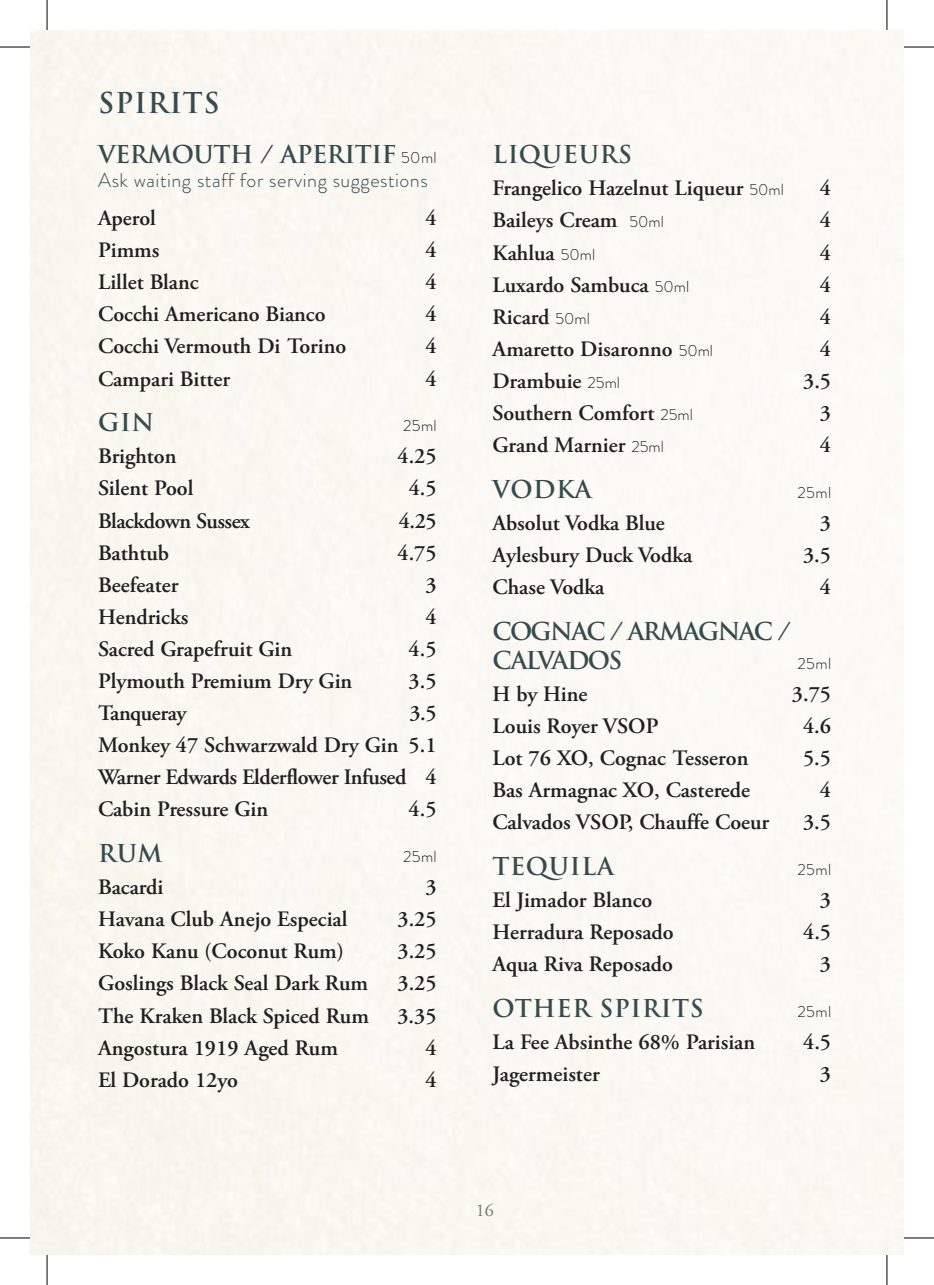
<style>
.page{position:relative;width:934px;height:1285px;background:#fff}
.page>*{position:absolute;margin:0;border:0;box-sizing:border-box;transform-origin:0 0}
.t1{font:700 28px "Trajan Pro";letter-spacing:.025em;color:#364b4d}
.t2{font:700 24px "Trajan Pro";letter-spacing:-.02em;color:#364b4d}
.t3{font:700 24px/28.8px "Trajan Pro";letter-spacing:-.07em;color:#364b4d}
.t4{font:700 24px "Trajan Pro";letter-spacing:.025em;color:#364b4d}
.t5{font:600 22px/32px "Adobe Garamond Pro";color:#231f20;text-align:justify}
.t6{font:600 22px "Adobe Garamond Pro";letter-spacing:-.02em;color:#231f20}
.t7{font:300 20px "Brandon Grotesque";letter-spacing:.025em;color:#364b4d}
.t8{font:18px "Adobe Garamond Pro";color:#737b67}
.t9{font:300 16px "Brandon Grotesque";letter-spacing:.025em;color:#231f20}
.s1{font-family:"Brandon Grotesque";font-weight:300;font-size:16px;color:#231f20}
.s2{font-family:"Brandon Grotesque";font-weight:300;font-size:16px}
</style>
<div class="page">
<hr style="left:0;top:47px;width:30px;height:1px;background:#000">
<hr style="left:903px;top:47px;width:30px;height:1px;background:#000">
<hr style="left:0;top:1237px;width:30px;height:1px;background:#000">
<hr style="left:903px;top:1237px;width:30px;height:1px;background:#000">
<hr style="left:47px;top:0;width:1px;height:30px;background:#000">
<hr style="left:47px;top:1255px;width:1px;height:30px;background:#000">
<hr style="left:886px;top:0;width:1px;height:30px;background:#000">
<hr style="left:886px;top:1255px;width:1px;height:30px;background:#000">
<p class="t1" style="left:98px;top:86px;width:123px">SPIRITS</p>
<p class="t2" style="left:98px;top:140px;width:340px">VERMOUTH / APERITIF <span class="s1">50ml</span></p>
<p class="t7" style="left:98px;top:167px;width:331px">Ask waiting staff for serving suggestions</p>
<p class="t5" style="left:98px;top:202px;width:59px">Aperol</p>
<p class="t5" style="left:425px;top:202px;width:13px">4</p>
<p class="t5" style="left:98px;top:234px;width:63px">Pimms</p>
<p class="t5" style="left:425px;top:234px;width:13px">4</p>
<p class="t5" style="left:98px;top:266px;width:102px">Lillet Blanc</p>
<p class="t5" style="left:425px;top:266px;width:13px">4</p>
<p class="t5" style="left:98px;top:299px;width:229px">Cocchi Americano Bianco</p>
<p class="t5" style="left:425px;top:299px;width:13px">4</p>
<p class="t5" style="left:98px;top:331px;width:249px">Cocchi Vermouth Di Torino</p>
<p class="t5" style="left:425px;top:331px;width:13px">4</p>
<p class="t5" style="left:98px;top:363px;width:133px">Campari Bitter</p>
<p class="t5" style="left:425px;top:363px;width:13px">4</p>
<p class="t2" style="left:98px;top:408px;width:58px">GIN</p>
<p class="t9" style="left:403px;top:415px;width:35px">25ml</p>
<p class="t5" style="left:98px;top:441px;width:80px">Brighton</p>
<p class="t5" style="left:397px;top:441px;width:41px">4.25</p>
<p class="t5" style="left:98px;top:473px;width:97px">Silent Pool</p>
<p class="t5" style="left:408px;top:473px;width:30px">4.5</p>
<p class="t6" style="left:98px;top:508px;width:153px">Blackdown Sussex</p>
<p class="t5" style="left:398px;top:505px;width:39px">4.25</p>
<p class="t5" style="left:98px;top:537px;width:73px">Bathtub</p>
<p class="t5" style="left:397px;top:537px;width:41px">4.75</p>
<p class="t5" style="left:98px;top:569px;width:82px">Beefeater</p>
<p class="t5" style="left:425px;top:569px;width:13px">3</p>
<p class="t5" style="left:98px;top:601px;width:92px">Hendricks</p>
<p class="t5" style="left:425px;top:601px;width:13px">4</p>
<p class="t5" style="left:98px;top:633px;width:195px">Sacred Grapefruit Gin</p>
<p class="t5" style="left:408px;top:633px;width:30px">4.5</p>
<p class="t5" style="left:98px;top:665px;width:256px">Plymouth Premium Dry Gin</p>
<p class="t5" style="left:408px;top:665px;width:30px">3.5</p>
<p class="t6" style="left:98px;top:700px;width:90px">Tanqueray</p>
<p class="t5" style="left:98px;top:697px;width:340px;text-indent:311px">3.5<br>Monkey 47 Schwarzwald Dry Gin 5.1<br>Warner Edwards Elderflower Infused 4<br>Cabin Pressure Gin</p>
<p class="t5" style="left:408px;top:793px;width:30px">4.5</p>
<p class="t2" style="left:98px;top:838px;width:66px">RUM</p>
<p class="t9" style="left:403px;top:845px;width:35px">25ml</p>
<p class="t5" style="left:98px;top:871px;width:67px">Bacardi</p>
<p class="t5" style="left:425px;top:871px;width:13px">3</p>
<p class="t5" style="left:98px;top:903px;width:251px">Havana Club Anejo Especial</p>
<p class="t5" style="left:397px;top:903px;width:41px">3.25</p>
<p class="t5" style="left:98px;top:935px;width:247px">Koko Kanu (Coconut Rum)</p>
<p class="t5" style="left:397px;top:935px;width:41px">3.25</p>
<p class="t5" style="left:98px;top:967px;width:271px">Goslings Black Seal Dark Rum</p>
<p class="t5" style="left:397px;top:967px;width:41px">3.25</p>
<p class="t5" style="left:98px;top:999px;width:272px">The Kraken Black Spiced Rum</p>
<p class="t5" style="left:397px;top:999px;width:41px">3.35</p>
<p class="t5" style="left:98px;top:1032px;width:241px">Angostura 1919 Aged Rum</p>
<p class="t5" style="left:425px;top:1032px;width:13px">4</p>
<p class="t5" style="left:98px;top:1064px;width:141px">El Dorado 12yo</p>
<p class="t5" style="left:425px;top:1064px;width:13px">4</p>
<p class="t4" style="left:492px;top:140px;width:141px">LIQUEURS</p>
<p class="t5" style="left:492px;top:173px;width:293px">Frangelico Hazelnut Liqueur <span class="s2">50ml</span></p>
<p class="t5" style="left:819px;top:173px;width:13px">4</p>
<p class="t5" style="left:492px;top:205px;width:173px">Baileys Cream <span class="s2">50ml</span></p>
<p class="t5" style="left:819px;top:205px;width:13px">4</p>
<p class="t5" style="left:492px;top:237px;width:104px">Kahlua <span class="s2">50ml</span></p>
<p class="t5" style="left:819px;top:237px;width:13px">4</p>
<p class="t5" style="left:492px;top:269px;width:198px">Luxardo Sambuca <span class="s2">50ml</span></p>
<p class="t5" style="left:819px;top:269px;width:13px">4</p>
<p class="t5" style="left:492px;top:301px;width:99px">Ricard <span class="s2">50ml</span></p>
<p class="t5" style="left:819px;top:301px;width:13px">4</p>
<p class="t5" style="left:492px;top:333px;width:222px">Amaretto Disaronno <span class="s2">50ml</span></p>
<p class="t5" style="left:819px;top:333px;width:13px">4</p>
<p class="t5" style="left:492px;top:365px;width:129px">Drambuie <span class="s2">25ml</span></p>
<p class="t5" style="left:802px;top:365px;width:30px">3.5</p>
<p class="t5" style="left:492px;top:397px;width:202px">Southern Comfort <span class="s2">25ml</span></p>
<p class="t5" style="left:819px;top:397px;width:13px">3</p>
<p class="t5" style="left:492px;top:429px;width:173px">Grand Marnier <span class="s2">25ml</span></p>
<p class="t5" style="left:819px;top:429px;width:13px">4</p>
<p class="t2" style="left:492px;top:474px;width:100px">VODKA</p>
<p class="t9" style="left:797px;top:481px;width:35px">25ml</p>
<p class="t5" style="left:492px;top:507px;width:174px">Absolut Vodka Blue</p>
<p class="t5" style="left:819px;top:507px;width:13px">3</p>
<p class="t5" style="left:492px;top:539px;width:201px">Aylesbury Duck Vodka</p>
<p class="t5" style="left:802px;top:539px;width:30px">3.5</p>
<p class="t5" style="left:492px;top:571px;width:113px">Chase Vodka</p>
<p class="t5" style="left:819px;top:571px;width:13px">4</p>
<p class="t3" style="left:492px;top:617px;width:299px">COGNAC / ARMAGNAC /<br>CALVADOS</p>
<p class="t9" style="left:797px;top:652px;width:35px">25ml</p>
<p class="t5" style="left:492px;top:678px;width:96px">H by Hine</p>
<p class="t5" style="left:791px;top:678px;width:41px">3.75</p>
<p class="t5" style="left:492px;top:710px;width:168px">Louis Royer VSOP</p>
<p class="t5" style="left:802px;top:710px;width:30px">4.6</p>
<p class="t5" style="left:492px;top:742px;width:257px">Lot 76 XO, Cognac Tesseron</p>
<p class="t5" style="left:802px;top:742px;width:30px">5.5</p>
<p class="t5" style="left:492px;top:774px;width:259px">Bas Armagnac XO, Casterede</p>
<p class="t5" style="left:819px;top:774px;width:13px">4</p>
<p class="t5" style="left:492px;top:806px;width:278px">Calvados VSOP, Chauffe Coeur</p>
<p class="t5" style="left:802px;top:806px;width:30px">3.5</p>
<p class="t2" style="left:492px;top:851px;width:123px">TEQUILA</p>
<p class="t9" style="left:797px;top:858px;width:35px">25ml</p>
<p class="t5" style="left:492px;top:884px;width:161px">El Jimador Blanco</p>
<p class="t5" style="left:819px;top:884px;width:13px">3</p>
<p class="t5" style="left:492px;top:916px;width:183px">Herradura Reposado</p>
<p class="t5" style="left:802px;top:916px;width:30px">4.5</p>
<p class="t5" style="left:492px;top:948px;width:182px">Aqua Riva Reposado</p>
<p class="t5" style="left:819px;top:948px;width:13px">3</p>
<p class="t4" style="left:492px;top:993px;width:213px">OTHER SPIRITS</p>
<p class="t9" style="left:797px;top:1000px;width:35px">25ml</p>
<p class="t5" style="left:492px;top:1026px;width:264px">La Fee Absinthe 68% Parisian</p>
<p class="t5" style="left:802px;top:1026px;width:30px">4.5</p>
<p class="t5" style="left:492px;top:1058px;width:109px">Jagermeister</p>
<p class="t5" style="left:819px;top:1058px;width:13px">3</p>
<p class="t8" style="left:475px;top:1199px;width:19px">16</p>
</div>
